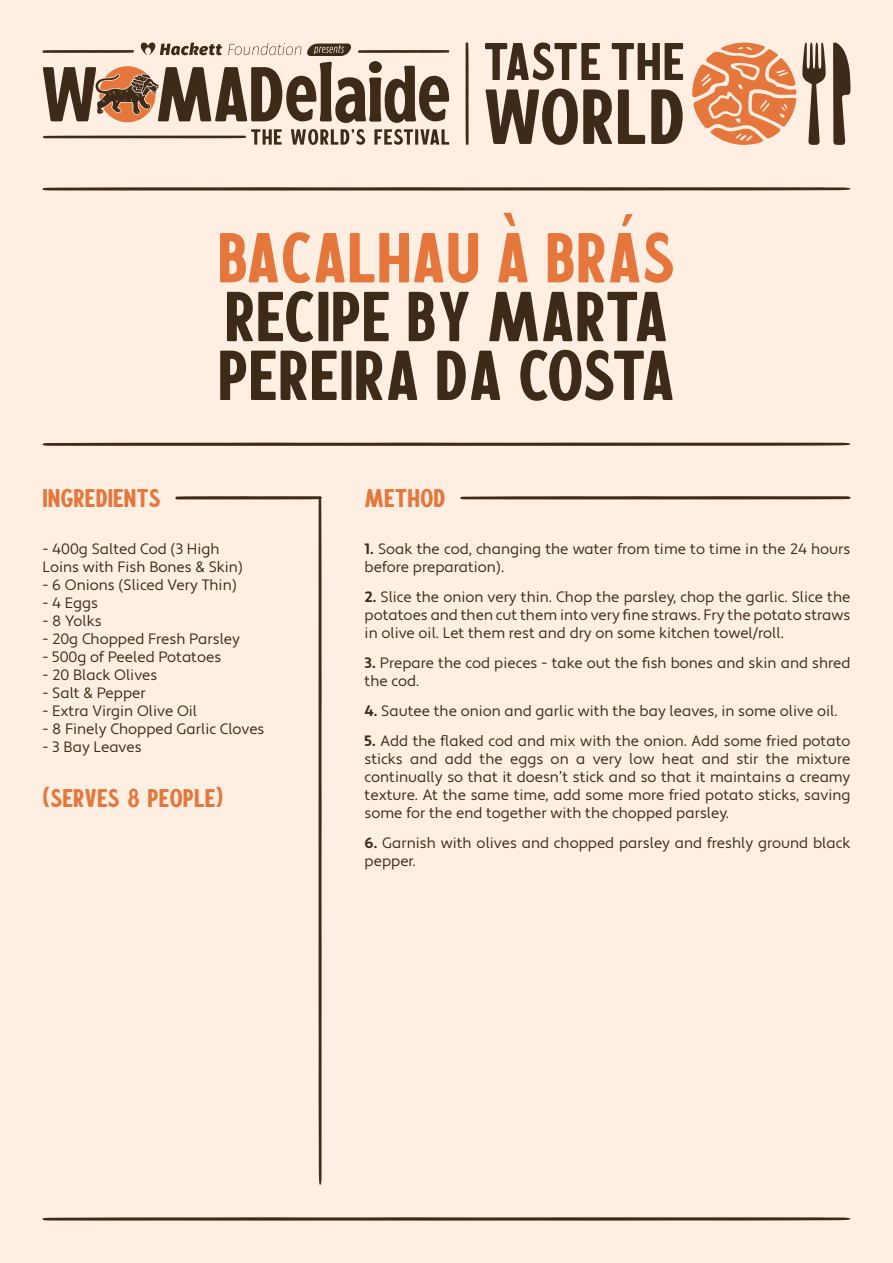
<style>
.page{position:relative;width:893px;height:1263px;background:#ffefe3}
.page>*{position:absolute;margin:0;border:0;box-sizing:border-box;transform-origin:0 0}
.t1{font:70.2px "Calderock Rounded";color:#3d2a18}
.t2{font:70.2px "Calderock Rounded";color:#e5773c}
.t3{font:25.5px "Calderock Rounded";color:#e5773c}
.t4{font:15px/18px "Apertura";color:#3d2a18}
.s1{font-weight:700}
</style>
<div class="page">
<svg style="left:43px;top:43px;width:406px;height:102px"></svg>
<svg style="left:692px;top:43px;width:104px;height:102px"></svg>
<svg style="left:485px;top:43px;width:115px;height:37px"></svg>
<svg style="left:612px;top:43px;width:71px;height:37px"></svg>
<svg style="left:485px;top:89px;width:127px;height:56px"></svg>
<svg style="left:618px;top:89px;width:27px;height:55px"></svg>
<svg style="left:651px;top:89px;width:32px;height:55px"></svg>
<svg style="left:833px;top:42px;width:17px;height:103px"></svg>
<svg style="left:802px;top:42px;width:24px;height:103px"></svg>
<svg style="left:466px;top:42px;width:3px;height:103px"></svg>
<svg style="left:42px;top:443px;width:809px;height:3px;background:#4b3827"></svg>
<svg style="left:42px;top:187px;width:809px;height:3px;background:#554231"></svg>
<svg style="left:460px;top:496px;width:390px;height:3px"></svg>
<svg style="left:176px;top:496px;width:146px;height:689px"></svg>
<svg style="left:42px;top:1217px;width:809px;height:3px;background:#594635"></svg>
<p class="t2" style="left:218px;top:213px;width:459px">BACALHAU À BRÁS</p>
<p class="t1" style="left:224px;top:271px;width:445px">RECIPE BY MARTA</p>
<p class="t1" style="left:218px;top:330px;width:459px">PEREIRA DA COSTA</p>
<p class="t3" style="left:43px;top:482px;width:120px">INGREDIENTS</p>
<p class="t4" style="left:43px;top:541px;width:202px">- 400g Salted Cod (3 High<br>Loins with Fish Bones &amp; Skin)</p>
<p class="t4" style="left:43px;top:577px;width:196px">- 6 Onions (Sliced Very Thin)</p>
<p class="t4" style="left:43px;top:595px;width:57px">- 4 Eggs</p>
<p class="t4" style="left:43px;top:613px;width:61px">- 8 Yolks</p>
<p class="t4" style="left:43px;top:631px;width:199px">- 20g Chopped Fresh Parsley</p>
<p class="t4" style="left:43px;top:649px;width:180px">- 500g of Peeled Potatoes</p>
<p class="t4" style="left:43px;top:667px;width:116px">- 20 Black Olives</p>
<p class="t4" style="left:43px;top:685px;width:105px">- Salt &amp; Pepper</p>
<p class="t4" style="left:43px;top:703px;width:156px">- Extra Virgin Olive Oil</p>
<p class="t4" style="left:43px;top:721px;width:223px">- 8 Finely Chopped Garlic Cloves</p>
<p class="t4" style="left:43px;top:739px;width:101px">- 3 Bay Leaves</p>
<p class="t3" style="left:43px;top:782px;width:182px">(SERVES 8 PEOPLE)</p>
<p class="t3" style="left:365px;top:482px;width:82px">METHOD</p>
<p class="t4" style="left:365px;top:541px;width:487px"><span class="s1">1.</span> Soak the cod, changing the water from time to time in the 24 hours before preparation).</p>
<p class="t4" style="left:365px;top:589px;width:487px;text-align:justify"><span class="s1">2.</span> Slice the onion very thin. Chop the parsley, chop the garlic. Slice the potatoes and then cut them into very fine straws. Fry the potato straws in olive oil. Let them rest and dry on some kitchen towel/roll.</p>
<p class="t4" style="left:365px;top:655px;width:487px"><span class="s1">3.</span> Prepare the cod pieces - take out the fish bones and skin and shred the cod.</p>
<p class="t4" style="left:365px;top:703px;width:474px"><span class="s1">4.</span> Sautee the onion and garlic with the bay leaves, in some olive oil.</p>
<p class="t4" style="left:365px;top:733px;width:487px;text-align:justify"><span class="s1">5.</span> Add the flaked cod and mix with the onion. Add some fried potato sticks and add the eggs on a very low heat and stir the mixture continually so that it doesn’t stick and so that it maintains a creamy texture. At the same time, add some more fried potato sticks, saving some for the end together with the chopped parsley.</p>
<p class="t4" style="left:365px;top:835px;width:487px"><span class="s1">6.</span> Garnish with olives and chopped parsley and freshly ground black pepper.</p>
</div>
